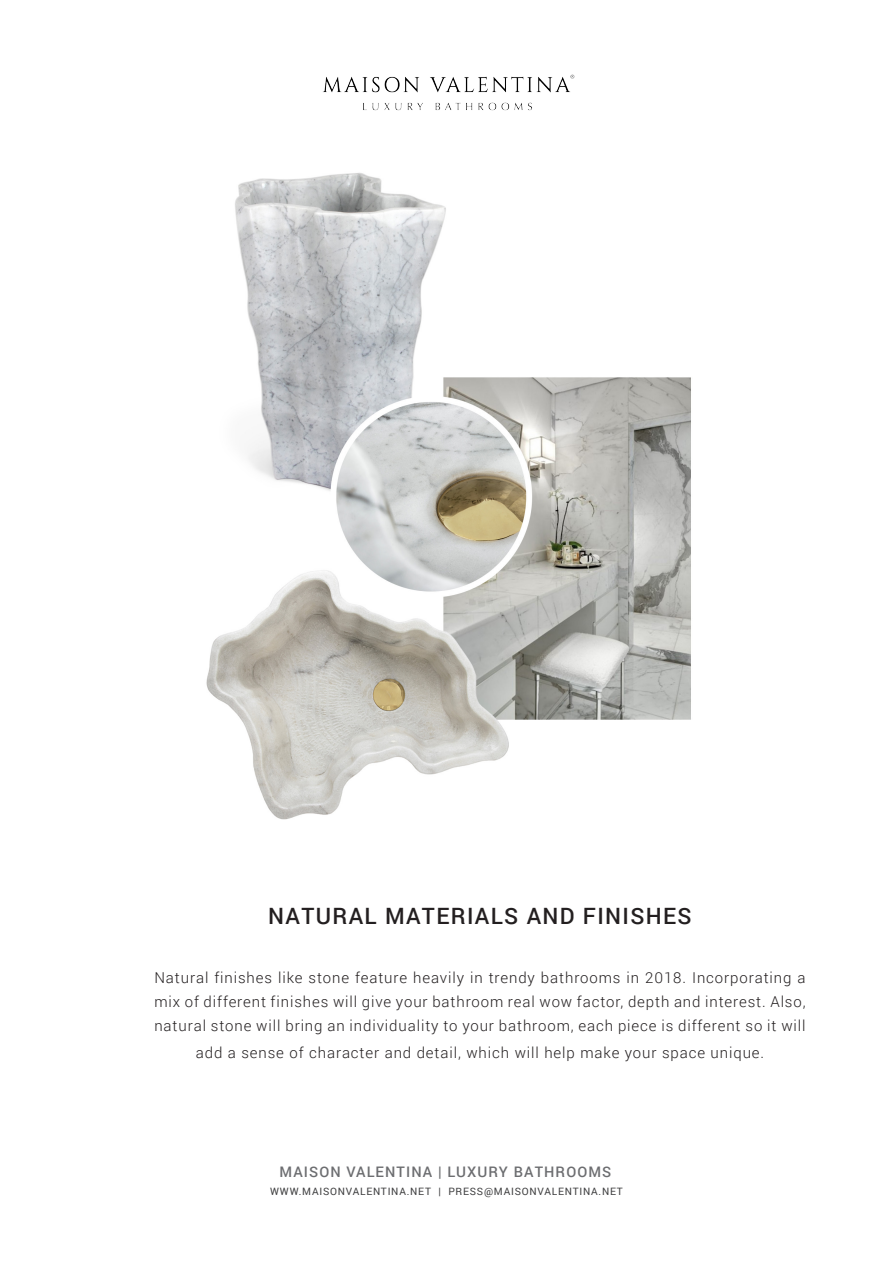
<style>
.page{position:relative;width:893px;height:1263px;background:#fff}
.page>*{position:absolute;margin:0;border:0;box-sizing:border-box;transform-origin:0 0}
.t1{font:500 22.5px "Roboto";letter-spacing:.06em;color:#231f20}
.t2{font:300 15px/24px "Roboto";letter-spacing:.06em;color:#231f20;text-align:justify}
.t3{font:500 14.55px "Roboto";letter-spacing:.075em;color:#6c6d70}
.t4{font:10.2px "Roboto";letter-spacing:.075em;color:#3e3e3f}
</style>
<div class="page">
<img style="left:323px;top:74px;width:252px;height:37px">
<img style="left:206px;top:173px;width:485px;height:647px">
<p class="t1" style="left:268px;top:900px;width:425px">NATURAL MATERIALS AND FINISHES</p>
<p class="t2" style="left:154px;top:965px;width:653px">Natural finishes like stone feature heavily in trendy bathrooms in 2018. Incorporating a mix of different finishes will give your bathroom real wow factor, depth and interest. Also, natural stone will bring an individuality to your bathroom, each piece is different so it will</p>
<p class="t2" style="left:196px;top:1040px;width:570px">add a sense of character and detail, which will help make your space unique.</p>
<p class="t3" style="left:280px;top:1162px;width:333px">MAISON VALENTINA | LUXURY BATHROOMS</p>
<p class="t4" style="left:270px;top:1184px;width:354px">WWW.MAISONVALENTINA.NET | PRESS@MAISONVALENTINA.NET</p>
</div>
